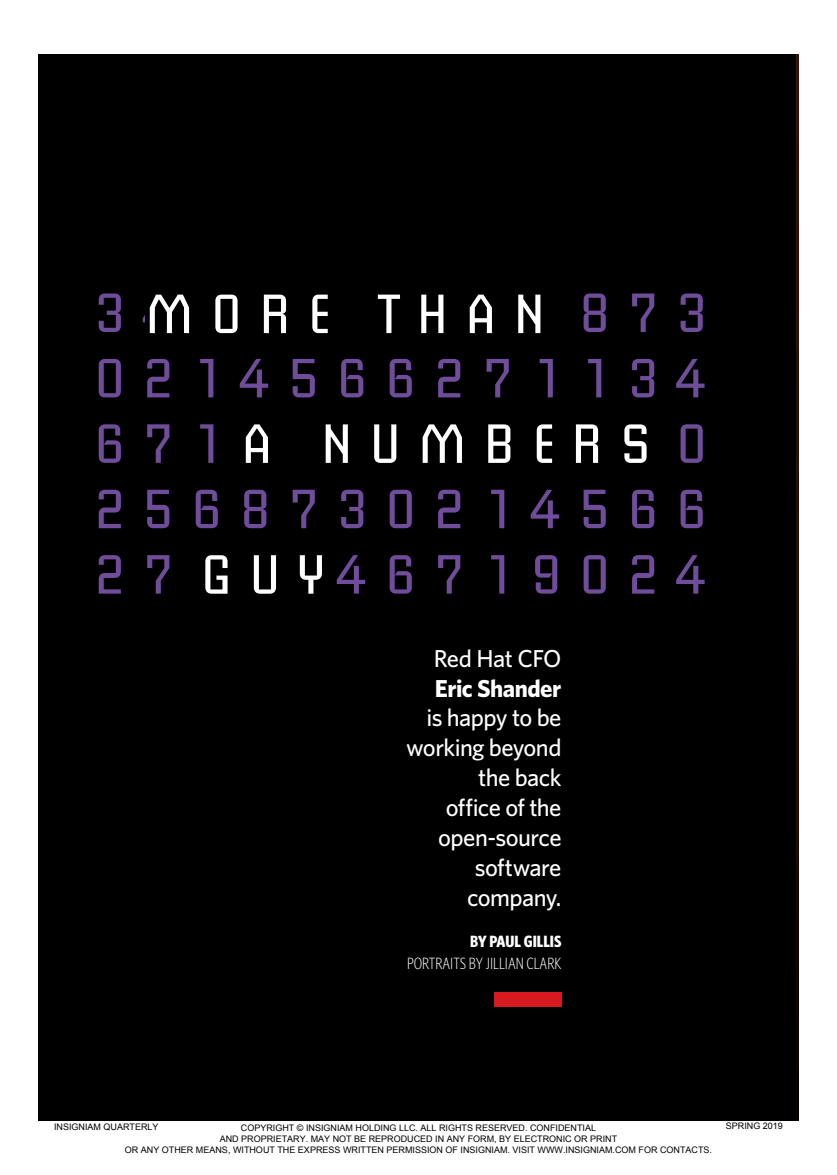
<style>
.page{position:relative;width:837px;height:1175px;background:#fff}
.page>*{position:absolute;margin:0;border:0;box-sizing:border-box;transform-origin:0 0}
.t1{font:54.45px/65.4px "Briem Akademi Std";letter-spacing:.295em;color:#704d9a;text-align:justify}
.t2{font:54.45px "Briem Akademi Std";letter-spacing:.295em;color:#fff}
.t3{font:500 24.45px/30px "Whitney";letter-spacing:-.025em;color:#fff;text-align:right}
.t4{font:700 24.45px "Whitney";letter-spacing:-.02em;color:#fff}
.t5{font:300 16.35px "Whitney Condensed";color:#fff}
.t6{font:700 16.35px "Whitney Condensed";color:#fff}
.t7{font:9px/10.8px "Arial";color:#000;text-align:center}
</style>
<div class="page">
<div style="left:38px;top:54px;width:761px;height:1066px;background:#000"></div>
<img style="left:796px;top:54px;width:3px;height:1013px">
<div style="left:494px;top:992px;width:68px;height:14px;background:#d71920"></div>
<h1 class="t1" style="left:94px;top:280px;width:616px">3467190256873<br>0214566271134<br>6719023467190<br>2568730214566<br>2711346719024</h1>
<h1 class="t2" style="left:145px;top:283px;width:402px">MORE THAN</h1>
<h1 class="t2" style="left:241px;top:413px;width:412px">A NUMBERS</h1>
<h1 class="t2" style="left:200px;top:544px;width:126px">GUY</h1>
<h2 class="t3" style="left:434px;top:642px;width:129px">Red Hat CFO</h2>
<h2 class="t4" style="left:435px;top:673px;width:128px">Eric Shander</h2>
<h2 class="t3" style="left:406px;top:702px;width:157px">is happy to be working beyond the back<br>office of the open-source software company.</h2>
<h3 class="t6" style="left:470px;top:931px;width:93px">BY PAUL GILLIS</h3>
<h3 class="t5" style="left:407px;top:953px;width:156px">PORTRAITS BY JILLIAN CLARK</h3>
<p class="t7" style="left:125px;top:1122px;width:589px">COPYRIGHT © INSIGNIAM HOLDING LLC. ALL RIGHTS RESERVED. CONFIDENTIAL<br>AND PROPRIETARY. MAY NOT BE REPRODUCED IN ANY FORM, BY ELECTRONIC OR PRINT<br>OR ANY OTHER MEANS, WITHOUT THE EXPRESS WRITTEN PERMISSION OF INSIGNIAM. VISIT WWW.INSIGNIAM.COM FOR CONTACTS.</p>
<p class="t7" style="left:726px;top:1120px;width:59px">SPRING 2019</p>
<p class="t7" style="left:54px;top:1121px;width:106px">INSIGNIAM QUARTERLY</p>
</div>
